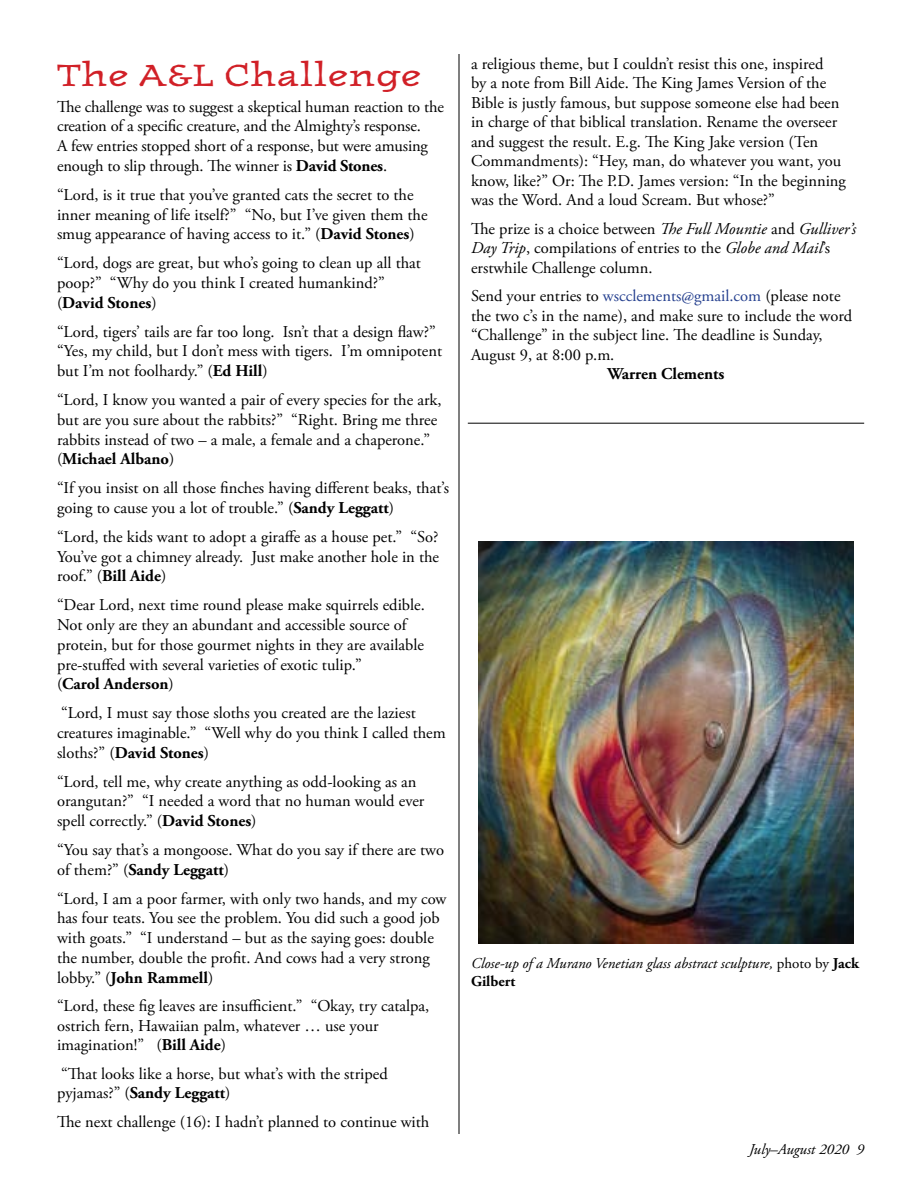
<style>
.page{position:relative;width:918px;height:1188px;background:#fff}
.page>*{position:absolute;margin:0;border:0;box-sizing:border-box;transform-origin:0 0}
.t1{font:900 36px "Journal OT";color:#d12027}
.t2{font:16.5px/19.8px "Adobe Garamond Pro";color:#000}
.t3{font:700 16.5px "Adobe Garamond Pro";color:#000}
.t4{font:italic 15px/18px "Adobe Garamond Pro";color:#000}
.s1{font-weight:700}
.s2{font-style:italic}
.s3{color:#25408f}
.s4{font-style:normal}
.s5{font-weight:700;font-style:normal}
</style>
<div class="page">
<hr style="left:459px;top:54px;width:1px;height:1080px;background:#000">
<hr style="left:468px;top:423px;width:396px;height:1px;background:#000">
<img style="left:479px;top:542px;width:375px;height:401px">
<h1 class="t1" style="left:57px;top:57px;width:366px">The A&amp;L Challenge</h1>
<p class="t2" style="left:57px;top:97px;width:388px">The challenge was to suggest a skeptical human reaction to the creation of a specific creature, and the Almighty’s response.<br>A few entries stopped short of a response, but were amusing enough to slip through. The winner is <span class="s1">David Stones</span>.</p>
<p class="t2" style="left:57px;top:185px;width:372px">“Lord, is it true that you’ve granted cats the secret to the inner meaning of life itself?” “No, but I’ve given them the smug appearance of having access to it.” (<span class="s1">David Stones</span>)</p>
<p class="t2" style="left:57px;top:254px;width:366px">“Lord, dogs are great, but who’s going to clean up all that poop?” “Why do you think I created humankind?” (<span class="s1">David Stones</span>)</p>
<p class="t2" style="left:57px;top:322px;width:387px">“Lord, tigers’ tails are far too long. Isn’t that a design flaw?” “Yes, my child, but I don’t mess with tigers. I’m omnipotent but I’m not foolhardy.” (<span class="s1">Ed Hill</span>)</p>
<p class="t2" style="left:57px;top:390px;width:386px">“Lord, I know you wanted a pair of every species for the ark, but are you sure about the rabbits?” “Right. Bring me three rabbits instead of two – a male, a female and a chaperone.” (<span class="s1">Michael Albano</span>)</p>
<p class="t2" style="left:57px;top:479px;width:394px">“If you insist on all those finches having different beaks, that’s going to cause you a lot of trouble.” (<span class="s1">Sandy Leggatt</span>)</p>
<p class="t2" style="left:57px;top:527px;width:384px;text-align:justify">“Lord, the kids want to adopt a giraffe as a house pet.” “So?<br>You’ve got a chimney already. Just make another hole in the roof.” (<span class="s1">Bill Aide</span>)</p>
<p class="t2" style="left:57px;top:596px;width:369px">“Dear Lord, next time round please make squirrels edible.<br>Not only are they an abundant and accessible source of protein, but for those gourmet nights in they are available pre-stuffed with several varieties of exotic tulip.”<br>(<span class="s1">Carol Anderson</span>)</p>
<p class="t2" style="left:57px;top:704px;width:390px">“Lord, I must say those sloths you created are the laziest creatures imaginable.” “Well why do you think I called them sloths?” (<span class="s1">David Stones</span>)</p>
<p class="t2" style="left:57px;top:772px;width:369px">“Lord, tell me, why create anything as odd-looking as an orangutan?” “I needed a word that no human would ever spell correctly.” (<span class="s1">David Stones</span>)</p>
<p class="t2" style="left:57px;top:840px;width:389px">“You say that’s a mongoose. What do you say if there are two of them?” (<span class="s1">Sandy Leggatt</span>)</p>
<p class="t2" style="left:57px;top:889px;width:391px">“Lord, I am a poor farmer, with only two hands, and my cow has four teats. You see the problem. You did such a good job with goats.” “I understand – but as the saying goes: double the number, double the profit. And cows had a very strong lobby.” (<span class="s1">John Rammell</span>)</p>
<p class="t2" style="left:57px;top:997px;width:374px">“Lord, these fig leaves are insufficient.” “Okay, try catalpa, ostrich fern, Hawaiian palm, whatever … use your imagination!” (<span class="s1">Bill Aide</span>)</p>
<p class="t2" style="left:57px;top:1064px;width:332px">“That looks like a horse, but what’s with the striped pyjamas?” (<span class="s1">Sandy Leggatt</span>)</p>
<p class="t2" style="left:57px;top:1112px;width:374px">The next challenge (16): I hadn’t planned to continue with</p>
<p class="t2" style="left:471px;top:55px;width:376px">a religious theme, but I couldn’t resist this one, inspired<br>by a note from Bill Aide. The King James Version of the Bible is justly famous, but suppose someone else had been in charge of that biblical translation. Rename the overseer and suggest the result. E.g. The King Jake version (Ten Commandments): “Hey, man, do whatever you want, you know, like?” Or: The P.D. James version: “In the beginning was the Word. And a loud Scream. But whose?”</p>
<p class="t2" style="left:471px;top:220px;width:387px">The prize is a choice between <span class="s2">The Full Mountie</span> and <span class="s2">Gulliver’s<br>Day Trip</span>, compilations of entries to the <span class="s2">Globe and Mail</span>’s erstwhile Challenge column.</p>
<p class="t2" style="left:471px;top:287px;width:383px">Send your entries to <span class="s3">wscclements@gmail.com</span> (please note the two c’s in the name), and make sure to include the word “Challenge” in the subject line. The deadline is Sunday, August 9, at 8:00 p.m.</p>
<p class="t3" style="left:608px;top:365px;width:118px">Warren Clements</p>
<p class="t4" style="left:471px;top:955px;width:389px">Close-up of a Murano Venetian glass abstract sculpture, <span class="s4">photo by</span> <span class="s5">Jack<br>Gilbert</span></p>
<p class="t4" style="left:749px;top:1141px;width:116px">July–August 2020 9</p>
</div>
